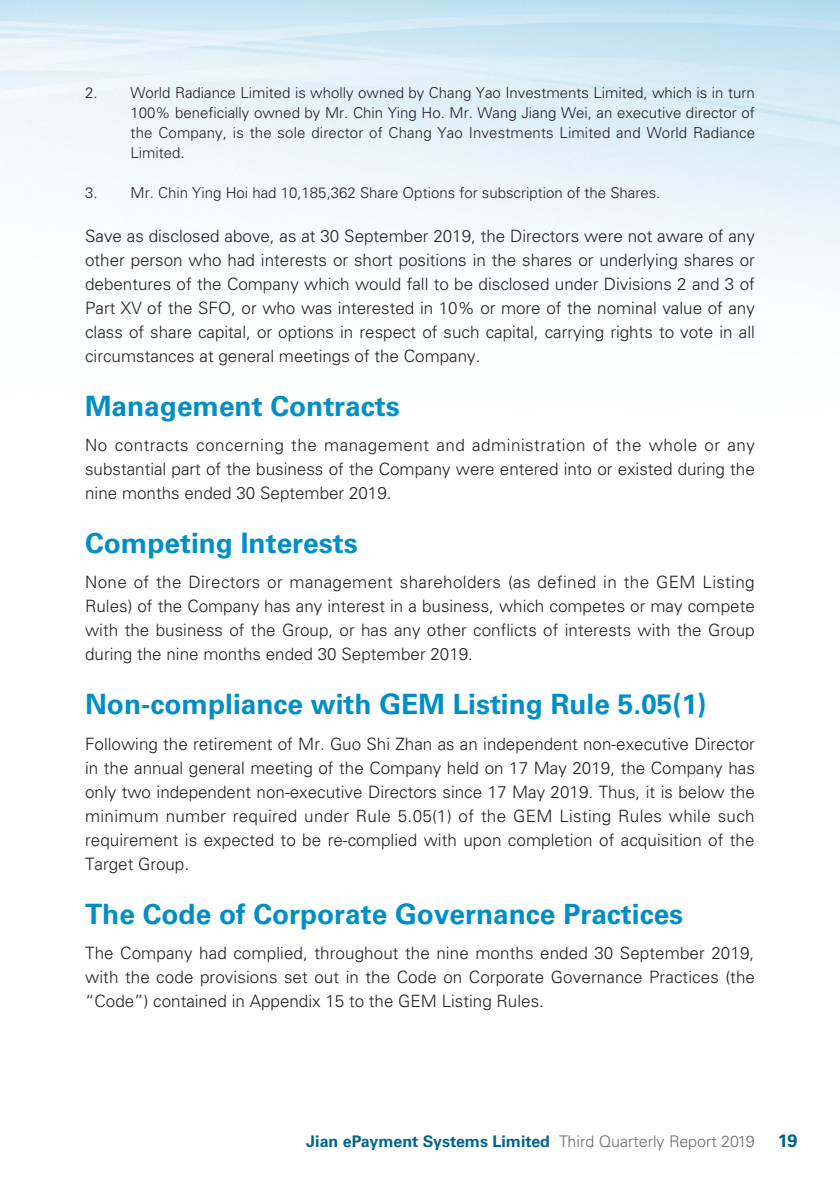
<style>
.page{position:relative;width:840px;height:1191px;background:#fff}
.page>*{position:absolute;margin:0;border:0;box-sizing:border-box;transform-origin:0 0}
.t1{font:700 28px "Univers LT Std";color:#008fc5}
.t2{font:700 18px "Univers LT Std";color:#00648b}
.t3{font:300 17px/24px "Univers LT Std";color:#231f20;text-align:justify}
.t4{font:700 16px "Univers LT Std";color:#00648b}
.t5{font:300 15px/20px "Univers LT Std";color:#231f20;text-align:justify}
.s1{font-weight:300;color:#6c6d70}
</style>
<div class="page">
<p class="t5" style="left:130px;top:82px;width:625px;text-indent:-45px">2. World Radiance Limited is wholly owned by Chang Yao Investments Limited, which is in turn 100% beneficially owned by Mr. Chin Ying Ho. Mr. Wang Jiang Wei, an executive director of the Company, is the sole director of Chang Yao Investments Limited and World Radiance Limited.</p>
<p class="t5" style="left:85px;top:182px;width:576px">3. Mr. Chin Ying Hoi had 10,185,362 Share Options for subscription of the Shares.</p>
<p class="t3" style="left:85px;top:223px;width:671px">Save as disclosed above, as at 30 September 2019, the Directors were not aware of any other person who had interests or short positions in the shares or underlying shares or debentures of the Company which would fall to be disclosed under Divisions 2 and 3 of Part XV of the SFO, or who was interested in 10% or more of the nominal value of any class of share capital, or options in respect of such capital, carrying rights to vote in all circumstances at general meetings of the Company.</p>
<h1 class="t1" style="left:85px;top:389px;width:316px">Management Contracts</h1>
<p class="t3" style="left:85px;top:433px;width:671px">No contracts concerning the management and administration of the whole or any substantial part of the business of the Company were entered into or existed during the nine months ended 30 September 2019.</p>
<h1 class="t1" style="left:85px;top:527px;width:274px">Competing Interests</h1>
<p class="t3" style="left:85px;top:570px;width:670px">None of the Directors or management shareholders (as defined in the GEM Listing Rules) of the Company has any interest in a business, which competes or may compete with the business of the Group, or has any other conflicts of interests with the Group during the nine months ended 30 September 2019.</p>
<h1 class="t1" style="left:85px;top:688px;width:622px">Non-compliance with GEM Listing Rule 5.05(1)</h1>
<p class="t3" style="left:85px;top:731px;width:671px">Following the retirement of Mr. Guo Shi Zhan as an independent non-executive Director in the annual general meeting of the Company held on 17 May 2019, the Company has only two independent non-executive Directors since 17 May 2019. Thus, it is below the minimum number required under Rule 5.05(1) of the GEM Listing Rules while such requirement is expected to be re-complied with upon completion of acquisition of the Target Group.</p>
<h1 class="t1" style="left:85px;top:897px;width:599px">The Code of Corporate Governance Practices</h1>
<p class="t3" style="left:85px;top:941px;width:671px">The Company had complied, throughout the nine months ended 30 September 2019, with the code provisions set out in the Code on Corporate Governance Practices (the “Code”) contained in Appendix 15 to the GEM Listing Rules.</p>
<p class="t4" style="left:306px;top:1132px;width:450px">Jian ePayment Systems Limited <span class="s1">Third Quarterly Report 2019</span></p>
<p class="t2" style="left:777px;top:1129px;width:21px">19</p>
</div>
